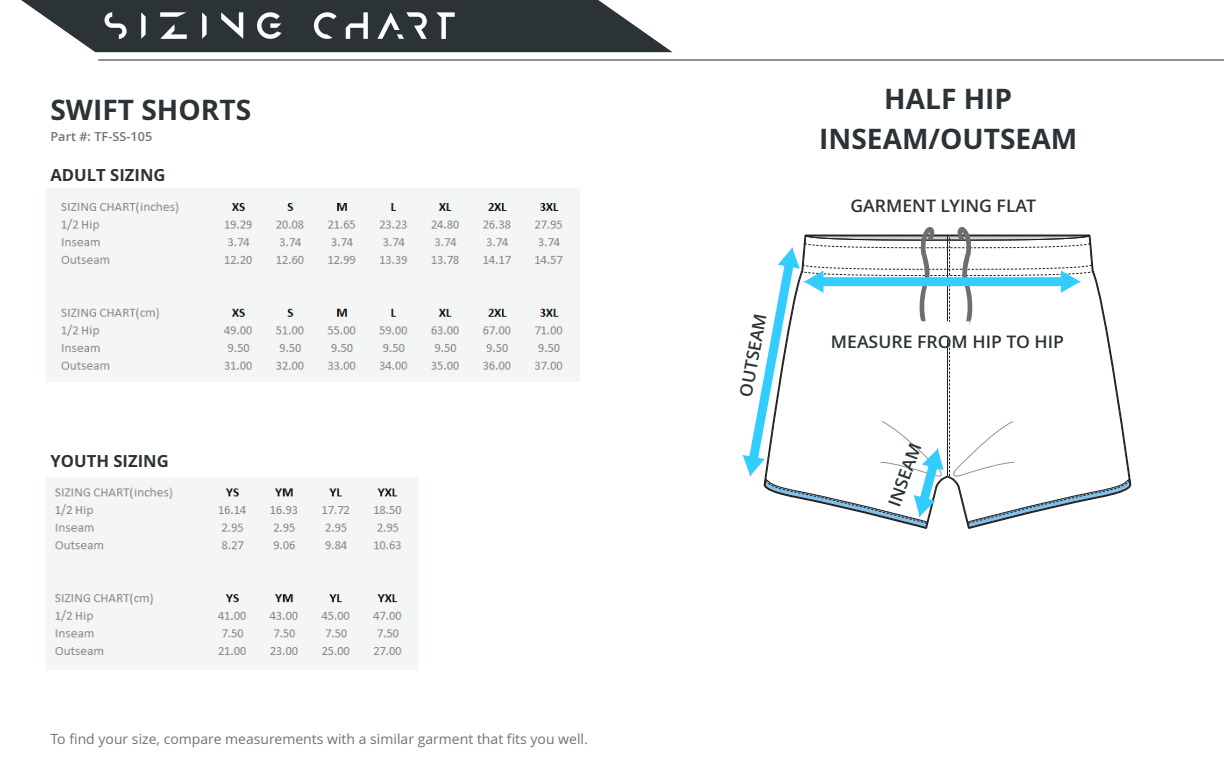
<style>
.page{position:relative;width:1224px;height:783px;background:#fff}
.page>*{position:absolute;margin:0;border:0;box-sizing:border-box;transform-origin:0 0}
.t1{font:700 28.09px "Open Sans";color:#2b3336}
.t2{font:600 17.59px "Open Sans";color:#2b3336}
.t3{font:700 16.62px "Open Sans";color:#2b3336}
.t4{font:14px "Open Sans";color:#717374}
.t5{font:600 12.69px "Open Sans";color:#717374}
</style>
<div class="page">
<hr style="left:98px;top:59px;width:1125px;height:2px;background:#939394">
<svg style="left:21px;top:0;width:651px;height:53px"></svg>
<svg style="left:742px;top:227px;width:388px;height:300px"></svg>
<img style="left:47px;top:478px;width:371px;height:191px">
<img style="left:47px;top:189px;width:532px;height:192px">
<h1 class="t1" style="left:50px;top:94px;width:202px">SWIFT SHORTS</h1>
<h1 class="t1" style="left:884px;top:83px;width:129px">HALF HIP</h1>
<p class="t5" style="left:50px;top:129px;width:103px">Part #: TF-SS-105</p>
<h1 class="t1" style="left:819px;top:123px;width:259px">INSEAM/OUTSEAM</h1>
<p class="t3" style="left:50px;top:166px;width:117px">ADULT SIZING</p>
<p class="t3" style="left:50px;top:452px;width:120px">YOUTH SIZING</p>
<p class="t4" style="left:50px;top:731px;width:538px">To find your size, compare measurements with a similar garment that fits you well.</p>
<p class="t2" style="left:735px;top:395px;width:86px;rotate:-80deg">OUTSEAM</p>
<p class="t2" style="left:850px;top:195px;width:187px">GARMENT LYING FLAT</p>
<p class="t2" style="left:831px;top:320px;width:234px">MEASURE FROM HIP TO HIP</p>
<p class="t2" style="left:830px;top:332px;width:234px">MEASURE FROM HIP TO HIP</p>
<p class="t2" style="left:883px;top:502px;width:68px;rotate:-70deg">INSEAM</p>
</div>
